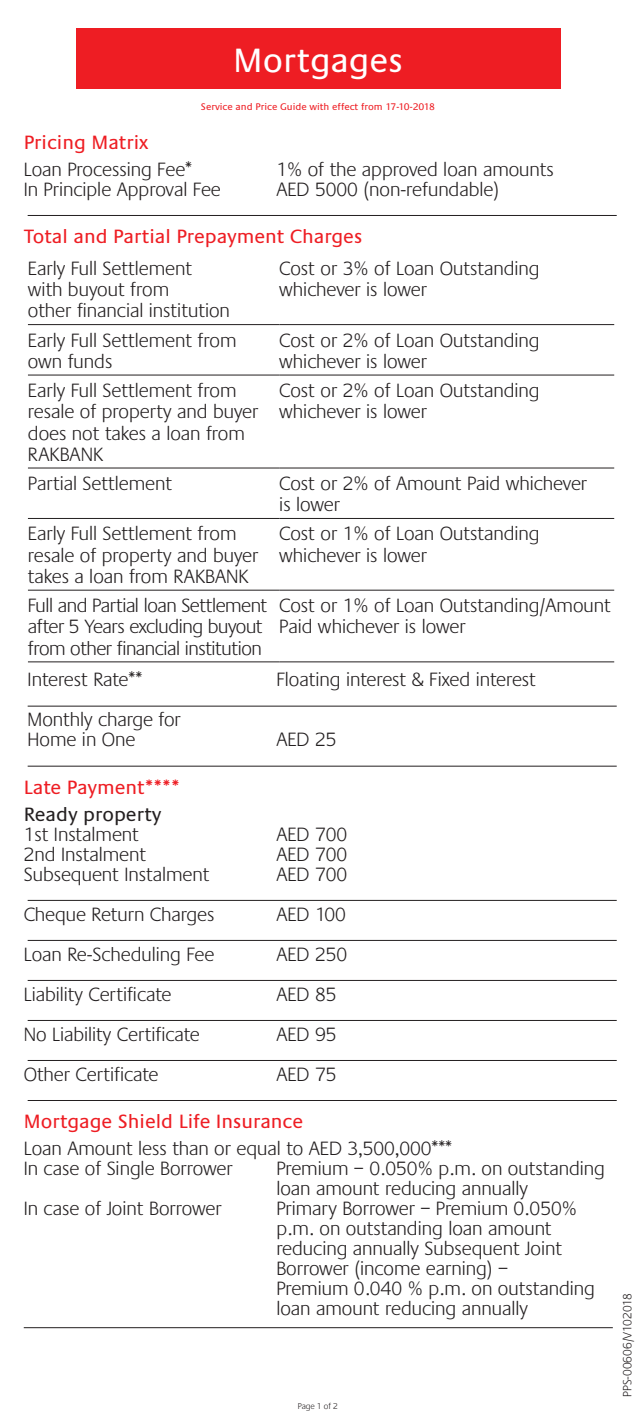
<style>
.page{position:relative;width:638px;height:1418px;background:#fff}
.page>*{position:absolute;margin:0;border:0;box-sizing:border-box;transform-origin:0 0}
.t1{font:35px "Praxis LT";color:#fff}
.t2{font:300 20px/21.2px "Praxis LT";color:#231f20}
.t3{font:20px "Praxis LT";color:#ee1d23}
.t4{font:300 20px/21.2px "Praxis LT";letter-spacing:-.02em;color:#231f20}
.t5{font:20px "Praxis LT";color:#231f20}
.t6{font:300 12.5px "Praxis LT";color:#231f20}
.t7{font:10px "Praxis LT";color:#ee1d23}
.t8{font:300 8.75px "Praxis LT";color:#231f20}
</style>
<div class="page">
<hr style="left:28px;top:215px;width:589px;height:1px;background:#231f20">
<hr style="left:28px;top:661px;width:251px;height:1px;background:#231f20">
<hr style="left:279px;top:661px;width:335px;height:1px;background:#231f20">
<hr style="left:28px;top:324px;width:251px;height:1px;background:#231f20">
<hr style="left:279px;top:324px;width:335px;height:1px;background:#231f20">
<hr style="left:28px;top:374px;width:251px;height:1px;background:#231f20">
<hr style="left:279px;top:374px;width:335px;height:1px;background:#231f20">
<hr style="left:28px;top:467px;width:251px;height:1px;background:#231f20">
<hr style="left:279px;top:467px;width:335px;height:1px;background:#231f20">
<hr style="left:28px;top:518px;width:251px;height:1px;background:#231f20">
<hr style="left:279px;top:518px;width:335px;height:1px;background:#231f20">
<hr style="left:28px;top:589px;width:251px;height:1px;background:#231f20">
<hr style="left:279px;top:589px;width:335px;height:1px;background:#231f20">
<hr style="left:28px;top:705px;width:589px;height:1px;background:#231f20">
<hr style="left:28px;top:765px;width:589px;height:1px;background:#231f20">
<hr style="left:28px;top:900px;width:589px;height:1px;background:#231f20">
<hr style="left:28px;top:940px;width:589px;height:1px;background:#231f20">
<hr style="left:28px;top:980px;width:589px;height:1px;background:#231f20">
<hr style="left:28px;top:1020px;width:589px;height:1px;background:#231f20">
<hr style="left:28px;top:1060px;width:589px;height:1px;background:#231f20">
<hr style="left:28px;top:1100px;width:589px;height:1px;background:#231f20">
<hr style="left:24px;top:1327px;width:589px;height:1px;background:#231f20">
<div style="left:76px;top:29px;width:484px;height:60px;background:#ee1d23"></div>
<h1 class="t1" style="left:233px;top:41px;width:171px">Mortgages</h1>
<p class="t7" style="left:201px;top:101px;width:235px">Service and Price Guide with effect from 17-10-2018</p>
<p class="t3" style="left:24px;top:131px;width:126px">Pricing Matrix</p>
<p class="t2" style="left:24px;top:159px;width:170px">Loan Processing Fee*</p>
<p class="t2" style="left:276px;top:159px;width:279px">1% of the approved loan amounts</p>
<p class="t2" style="left:24px;top:179px;width:199px">In Principle Approval Fee</p>
<p class="t2" style="left:276px;top:179px;width:224px">AED 5000 (non-refundable)</p>
<p class="t3" style="left:24px;top:225px;width:340px">Total and Partial Prepayment Charges</p>
<p class="t2" style="left:28px;top:258px;width:203px">Early Full Settlement with buyout from<br>other financial institution</p>
<p class="t2" style="left:279px;top:258px;width:262px">Cost or 3% of Loan Outstanding whichever is lower</p>
<p class="t2" style="left:28px;top:330px;width:210px">Early Full Settlement from own funds</p>
<p class="t2" style="left:279px;top:330px;width:262px">Cost or 2% of Loan Outstanding whichever is lower</p>
<p class="t2" style="left:28px;top:380px;width:232px">Early Full Settlement from resale of property and buyer does not takes a loan from<br>RAKBANK</p>
<p class="t2" style="left:279px;top:380px;width:262px">Cost or 2% of Loan Outstanding whichever is lower</p>
<p class="t2" style="left:28px;top:473px;width:146px">Partial Settlement</p>
<p class="t2" style="left:279px;top:473px;width:309px">Cost or 2% of Amount Paid whichever is lower</p>
<p class="t2" style="left:28px;top:523px;width:232px">Early Full Settlement from resale of property and buyer takes a loan from RAKBANK</p>
<p class="t2" style="left:279px;top:523px;width:262px">Cost or 1% of Loan Outstanding whichever is lower</p>
<p class="t4" style="left:28px;top:595px;width:241px">Full and Partial loan Settlement after 5 Years excluding buyout from other financial institution</p>
<p class="t2" style="left:279px;top:595px;width:333px">Cost or 1% of Loan Outstanding/Amount<br>Paid whichever is lower</p>
<p class="t2" style="left:28px;top:669px;width:116px">Interest Rate**</p>
<p class="t2" style="left:276px;top:669px;width:261px">Floating interest &amp; Fixed interest</p>
<p class="t2" style="left:28px;top:710px;width:155px;line-height:20px">Monthly charge for<br>Home in One</p>
<p class="t2" style="left:276px;top:729px;width:62px">AED 25</p>
<p class="t3" style="left:24px;top:776px;width:158px">Late Payment****</p>
<p class="t5" style="left:24px;top:803px;width:139px">Ready property</p>
<p class="t2" style="left:24px;top:823px;width:117px">1st Instalment</p>
<p class="t2" style="left:276px;top:823px;width:72px">AED 700</p>
<p class="t2" style="left:24px;top:843px;width:124px">2nd Instalment</p>
<p class="t2" style="left:276px;top:843px;width:72px">AED 700</p>
<p class="t2" style="left:24px;top:863px;width:187px">Subsequent Instalment</p>
<p class="t2" style="left:276px;top:863px;width:72px">AED 700</p>
<p class="t2" style="left:24px;top:903px;width:192px">Cheque Return Charges</p>
<p class="t2" style="left:276px;top:903px;width:71px">AED 100</p>
<p class="t2" style="left:24px;top:943px;width:192px">Loan Re-Scheduling Fee</p>
<p class="t2" style="left:276px;top:943px;width:72px">AED 250</p>
<p class="t2" style="left:24px;top:983px;width:149px">Liability Certificate</p>
<p class="t2" style="left:276px;top:983px;width:62px">AED 85</p>
<p class="t2" style="left:24px;top:1023px;width:178px">No Liability Certificate</p>
<p class="t2" style="left:276px;top:1023px;width:62px">AED 95</p>
<p class="t2" style="left:24px;top:1063px;width:136px">Other Certificate</p>
<p class="t2" style="left:276px;top:1063px;width:62px">AED 75</p>
<p class="t3" style="left:24px;top:1110px;width:281px">Mortgage Shield Life Insurance</p>
<p class="t2" style="left:24px;top:1138px;width:430px;line-height:20px">Loan Amount less than or equal to AED 3,500,000***<br>In case of Single Borrower</p>
<p class="t2" style="left:276px;top:1158px;width:330px;line-height:20px">Premium – 0.050% p.m. on outstanding loan amount reducing annually</p>
<p class="t2" style="left:24px;top:1198px;width:199px">In case of Joint Borrower</p>
<p class="t2" style="left:276px;top:1198px;width:320px;line-height:20px">Primary Borrower – Premium 0.050% p.m. on outstanding loan amount reducing annually Subsequent Joint<br>Borrower (income earning) –<br>Premium 0.040 % p.m. on outstanding loan amount reducing annually</p>
<p class="t8" style="left:298px;top:1400px;width:42px">Page 1 of 2</p>
<p class="t6" style="left:620px;top:1396px;width:105px;rotate:-90deg">PPS-00606/V102018</p>
</div>
